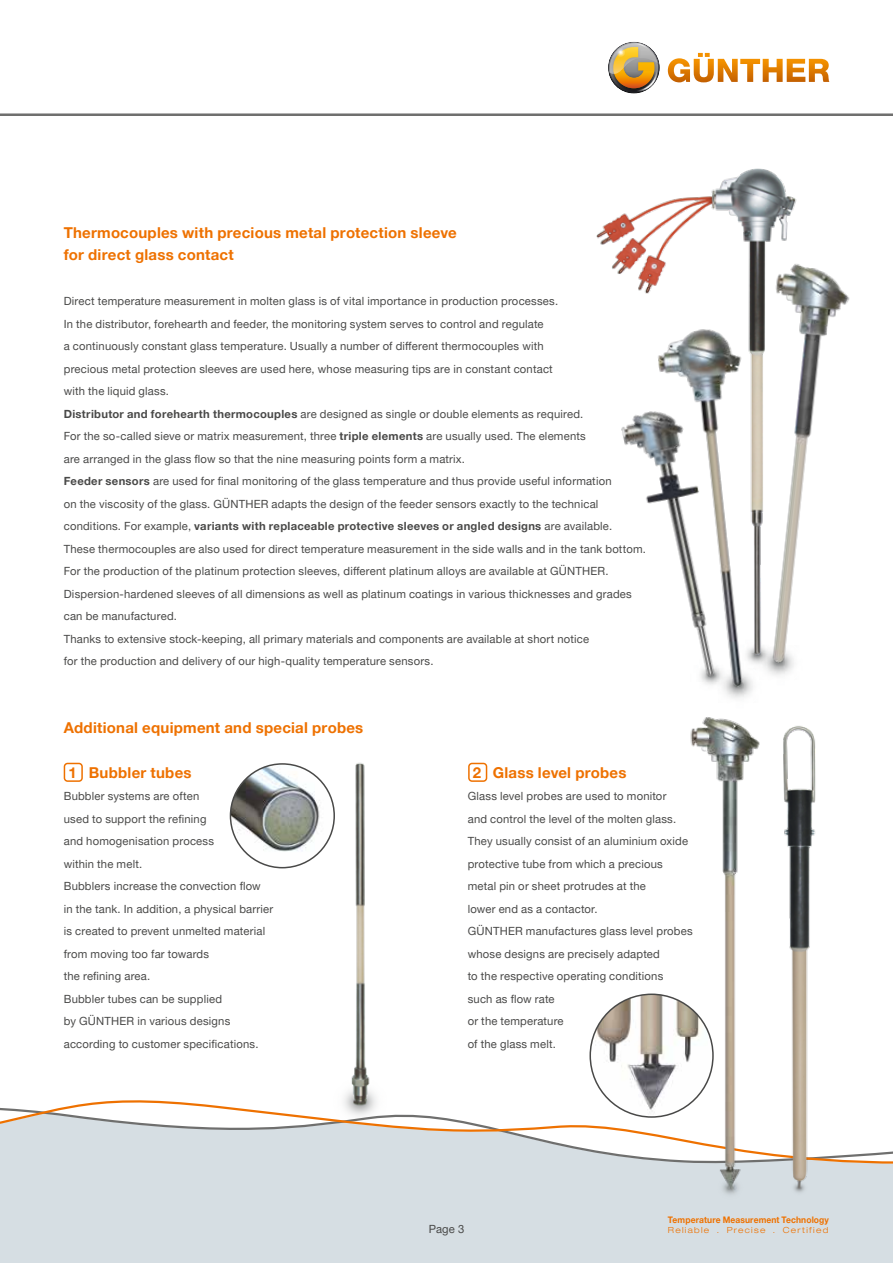
<style>
.page{position:relative;width:893px;height:1263px;background:#fff}
.page>*{position:absolute;margin:0;border:0;box-sizing:border-box;transform-origin:0 0}
.t1{font:700 15px/22.5px "Helvetica Neue LTW1 G";letter-spacing:.015em;color:#ee7100}
.t2{font:11.25px/22.5px "Helvetica Neue LTW1 G";letter-spacing:.02em;color:#494948}
.t3{font:700 9px "Helvetica Neue LTW1 G";letter-spacing:.015em;color:#ee7100;scale:.94 1}
.t4{font:300 expanded 8.4px "Helvetica Neue LTW1 G";letter-spacing:.15em;color:#ee7100}
.s1{font-weight:700}
</style>
<div class="page">
<div style="left:1px;top:1185px;width:892px;height:78px;background:#d6dee3"></div>
<svg style="left:1px;top:1091px;width:892px;height:94px"></svg>
<svg style="left:668px;top:53px;width:161px;height:29px"></svg>
<img style="left:618px;top:88px;width:8px;height:4px">
<img style="left:626px;top:63px;width:34px;height:31px">
<svg style="left:608px;top:42px;width:51px;height:46px;background:#c4a46d"></svg>
<img style="left:611px;top:43px;width:19px;height:19px">
<hr style="left:0;top:114px;width:893px;height:2px;background:#6f6f6e">
<svg style="left:0;top:1108px;width:1px;height:155px"></svg>
<div style="left:468px;top:763px;width:19px;height:19px;border:2px solid #ee7100;border-radius:3px"></div>
<img style="left:596px;top:168px;width:201px;height:126px">
<img style="left:658px;top:329px;width:95px;height:369px">
<img style="left:621px;top:388px;width:128px;height:301px">
<img style="left:720px;top:250px;width:130px;height:428px">
<img style="left:326px;top:762px;width:70px;height:374px">
<img style="left:230px;top:764px;width:104px;height:104px;border-radius:52px">
<div style="left:230px;top:763px;width:105px;height:105px;border:2px solid #494948;border-radius:50%"></div>
<img style="left:680px;top:717px;width:95px;height:489px">
<img style="left:770px;top:717px;width:55px;height:487px">
<img style="left:590px;top:994px;width:123px;height:123px;border-radius:61px">
<div style="left:64px;top:763px;width:19px;height:19px;border:2px solid #ee7100;border-radius:3px"></div>
<h1 class="t1" style="left:64px;top:221px;width:395px">Thermocouples with precious metal protection sleeve for direct glass contact</h1>
<p class="t2" style="left:64px;top:290px;width:584px">Direct temperature measurement in molten glass is of vital importance in production processes.<br>In the distributor, forehearth and feeder, the monitoring system serves to control and regulate<br>a continuously constant glass temperature. Usually a number of different thermocouples with<br>precious metal protection sleeves are used here, whose measuring tips are in constant contact<br>with the liquid glass.<br><span class="s1">Distributor and forehearth thermocouples</span> are designed as single or double elements as required.<br>For the so-called sieve or matrix measurement, three <span class="s1">triple elements</span> are usually used. The elements<br>are arranged in the glass flow so that the nine measuring points form a matrix.<br><span class="s1">Feeder sensors</span> are used for final monitoring of the glass temperature and thus provide useful information<br>on the viscosity of the glass. GÜNTHER adapts the design of the feeder sensors exactly to the technical conditions. For example, <span class="s1">variants with replaceable protective sleeves or angled designs</span> are available.<br>These thermocouples are also used for direct temperature measurement in the side walls and in the tank bottom.<br>For the production of the platinum protection sleeves, different platinum alloys are available at GÜNTHER.<br>Dispersion-hardened sleeves of all dimensions as well as platinum coatings in various thicknesses and grades can be manufactured.<br>Thanks to extensive stock-keeping, all primary materials and components are available at short notice<br>for the production and delivery of our high-quality temperature sensors.</p>
<h1 class="t1" style="left:64px;top:716px;width:301px">Additional equipment and special probes</h1>
<h1 class="t1" style="left:69px;top:761px;width:10px">1</h1>
<h1 class="t1" style="left:89px;top:761px;width:104px">Bubbler tubes</h1>
<p class="t2" style="left:64px;top:785px;width:211px">Bubbler systems are often<br>used to support the refining<br>and homogenisation process<br>within the melt.<br>Bubblers increase the convection flow<br>in the tank. In addition, a physical barrier is created to prevent unmelted material from moving too far towards<br>the refining area.<br>Bubbler tubes can be supplied<br>by GÜNTHER in various designs according to customer specifications.</p>
<h1 class="t1" style="left:493px;top:761px;width:135px">Glass level probes</h1>
<p class="t2" style="left:468px;top:785px;width:226px">Glass level probes are used to monitor<br>and control the level of the molten glass.<br>They usually consist of an aluminium oxide protective tube from which a precious metal pin or sheet protrudes at the<br>lower end as a contactor.<br>GÜNTHER manufactures glass level probes whose designs are precisely adapted<br>to the respective operating conditions<br>such as flow rate<br>or the temperature<br>of the glass melt.</p>
<h1 class="t1" style="left:473px;top:761px;width:10px">2</h1>
<p class="t3" style="left:668px;top:1214px;width:173px">Temperature Measurement Technology</p>
<p class="t2" style="left:429px;top:1218px;width:37px">Page 3</p>
<p class="t4" style="left:668px;top:1225px;width:162px">Reliable . Precise . Certified</p>
</div>
